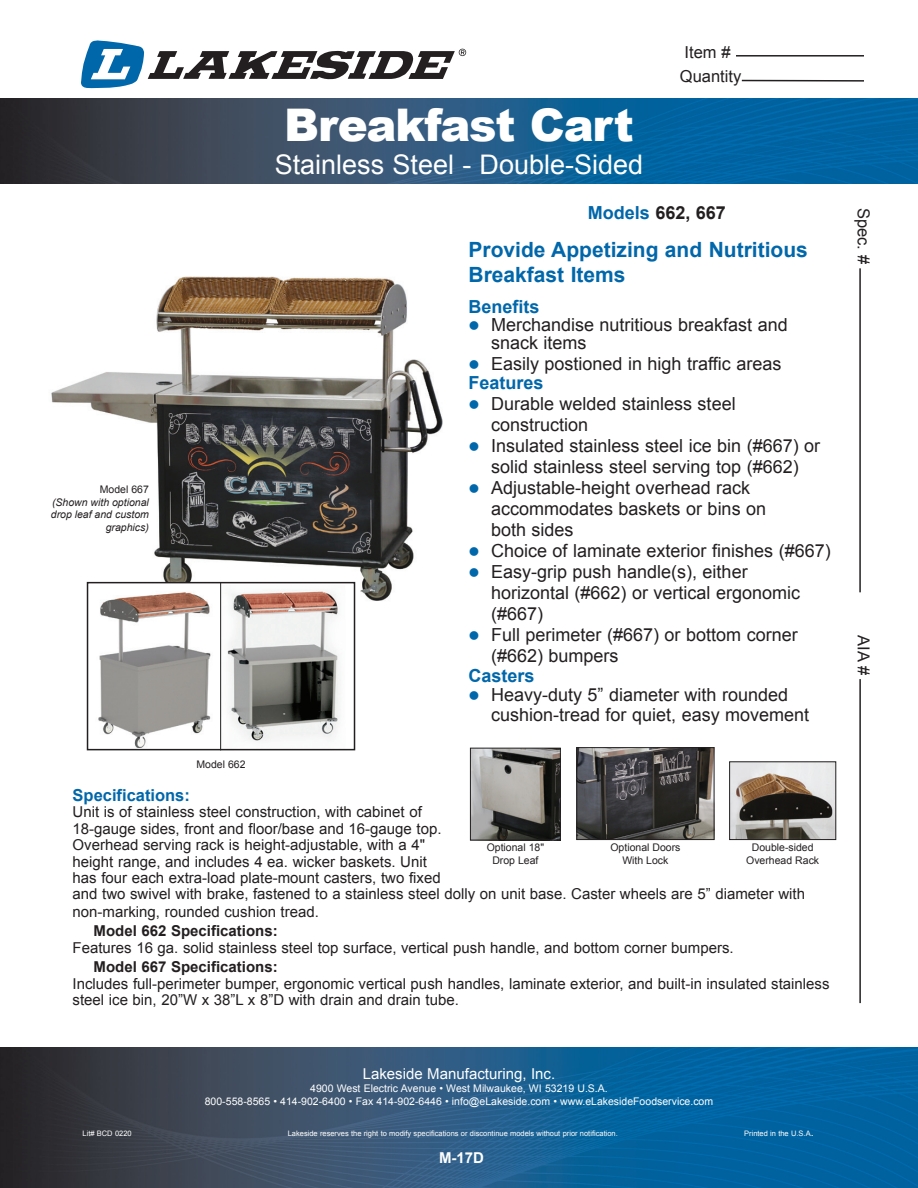
<style>
.page{position:relative;width:918px;height:1188px;background:#fff}
.page>*{position:absolute;margin:0;border:0;box-sizing:border-box;transform-origin:0 0}
.t1{font:900 45px "Arial";letter-spacing:-.025em;color:#fff}
.t2{font:27px "Arial";color:#fff}
.t3{font:700 21px/25.5px "Arial";color:#0067aa}
.t4{font:18px/21px "Arial";color:#231f20}
.t5{font:700 18px "Arial";color:#0067aa}
.t6{font:700 18px "Arial";color:#231f20}
.t7{font:16.5px/23.9px "Arial";color:#231f20}
.t8{font:700 16.5px "Arial";color:#0067aa}
.t9{font:15px/16.4px "Arial";color:#231f20}
.t10{font:700 15px "Arial";color:#231f20}
.t11{font:15px "Arial";color:#fff}
.t12{font:700 15px "Arial";color:#fff}
.t13{font:10.5px/12.6px "Arial";color:#fff;text-align:center}
.t14{font:10.5px/12.6px "Arial";color:#231f20;text-align:center}
.t15{font:italic 10.5px/12.6px "Arial";color:#231f20;text-align:right}
.t16{font:7.5px "Arial";color:#fff}
.s1{color:#0067aa}
.s2{font-weight:700;color:#0067aa}
.s3{font-size:10.5px}
</style>
<div class="page">
<hr style="left:859px;top:679px;width:2px;height:324px;background:#231f20">
<hr style="left:859px;top:268px;width:2px;height:324px;background:#231f20">
<hr style="left:736px;top:55px;width:128px;height:2px;background:#231f20">
<img style="left:51px;top:276px;width:392px;height:332px">
<hr style="left:742px;top:80px;width:122px;height:2px;background:#231f20">
<img style="left:0;top:1047px;width:918px;height:141px">
<img style="left:0;top:99px;width:918px;height:84px">
<svg style="left:81px;top:40px;width:385px;height:49px"></svg>
<img style="left:578px;top:749px;width:134px;height:89px">
<div style="left:576px;top:747px;width:138px;height:93px;border:1px solid #231f20"></div>
<img style="left:472px;top:750px;width:87px;height:88px">
<div style="left:470px;top:748px;width:91px;height:92px;border:1px solid #231f20"></div>
<img style="left:731px;top:763px;width:103px;height:75px">
<div style="left:729px;top:761px;width:107px;height:79px;border:1px solid #231f20"></div>
<img style="left:221px;top:585px;width:131px;height:162px">
<img style="left:91px;top:585px;width:125px;height:162px">
<hr style="left:220px;top:583px;width:1px;height:167px;background:#231f20">
<div style="left:87px;top:582px;width:268px;height:168px;border:2px solid #231f20"></div>
<p class="t7" style="left:680px;top:40px;width:63px">Item #<br>Quantity</p>
<h1 class="t1" style="left:284px;top:93px;width:351px">Breakfast Cart</h1>
<h2 class="t2" style="left:275px;top:147px;width:370px">Stainless Steel - Double-Sided</h2>
<p class="t6" style="left:588px;top:201px;width:140px"><span class="s1">Models</span> 662, 667</p>
<p class="t14" style="left:100px;top:483px;width:51px">Model 667</p>
<p class="t15" style="left:51px;top:496px;width:100px">(Shown with optional drop leaf and custom graphics)</p>
<p class="t14" style="left:197px;top:758px;width:51px">Model 662</p>
<h3 class="t3" style="left:469px;top:237px;width:341px">Provide Appetizing and Nutritious<br>Breakfast Items</h3>
<p class="t5" style="left:469px;top:295px;width:73px">Benefits</p>
<p class="t4" style="left:491px;top:316px;width:298px;line-height:18px;text-indent:-23px"><span class="s1">●</span> Merchandise nutritious breakfast and snack items</p>
<p class="t4" style="left:469px;top:354px;width:314px;line-height:19.5px"><span class="s1">●</span> Easily postioned in high traffic areas<br><span class="s2">Features</span></p>
<p class="t4" style="left:491px;top:394px;width:246px;text-indent:-23px"><span class="s1">●</span> Durable welded stainless steel construction</p>
<p class="t4" style="left:469px;top:436px;width:353px;text-align:center"><span class="s1">●</span> Insulated stainless steel ice bin (#667) or solid stainless steel serving top (#662)</p>
<p class="t4" style="left:491px;top:478px;width:277px;text-indent:-23px"><span class="s1">●</span> Adjustable-height overhead rack accommodates baskets or bins on both sides</p>
<p class="t4" style="left:469px;top:541px;width:364px"><span class="s1">●</span> Choice of laminate exterior finishes (#667)</p>
<p class="t4" style="left:491px;top:562px;width:311px;text-indent:-23px"><span class="s1">●</span> Easy-grip push handle(s), either horizontal (#662) or vertical ergonomic (#667)</p>
<p class="t4" style="left:491px;top:625px;width:308px;text-indent:-23px"><span class="s1">●</span> Full perimeter (#667) or bottom corner (#662) bumpers</p>
<p class="t5" style="left:469px;top:664px;width:68px">Casters</p>
<p class="t4" style="left:491px;top:685px;width:320px;line-height:19.5px;text-indent:-23px"><span class="s1">●</span> Heavy-duty 5” diameter with rounded cushion-tread for quiet, easy movement</p>
<p class="t8" style="left:73px;top:784px;width:119px">Specifications:</p>
<p class="t9" style="left:73px;top:804px;width:734px">Unit is of stainless steel construction, with cabinet of<br>18-gauge sides, front and floor/base and 16-gauge top.<br>Overhead serving rack is height-adjustable, with a 4"<br>height range, and includes 4 ea. wicker baskets. Unit<br>has four each extra-load plate-mount casters, two fixed<br>and two swivel with brake, fastened to a stainless steel dolly on unit base. Caster wheels are 5” diameter with</p>
<p class="t9" style="left:73px;top:904px;width:248px">non-marking, rounded cushion tread.</p>
<p class="t10" style="left:94px;top:921px;width:186px">Model 662 Specifications:</p>
<p class="t9" style="left:73px;top:940px;width:663px">Features 16 ga. solid stainless steel top surface, vertical push handle, and bottom corner bumpers.</p>
<p class="t10" style="left:94px;top:957px;width:186px">Model 667 Specifications:</p>
<p class="t9" style="left:73px;top:976px;width:759px">Includes full-perimeter bumper, ergonomic vertical push handles, laminate exterior, and built-in insulated stainless steel ice bin, 20”W x 38”L x 8”D with drain and drain tube.</p>
<p class="t14" style="left:487px;top:842px;width:59px">Optional 18"<br>Drop Leaf</p>
<p class="t14" style="left:746px;top:842px;width:74px">Double-sided<br>Overhead Rack</p>
<p class="t14" style="left:610px;top:842px;width:72px">Optional Doors<br>With Lock</p>
<p class="t11" style="left:363px;top:1064px;width:194px">Lakeside Manufacturing, Inc.</p>
<p class="t13" style="left:205px;top:1082px;width:510px">4900 West Electric Avenue • West Milwaukee, WI 53219 U.S.A.<br>800-558-8565 • 414-902-6400 • Fax 414-902-6446 • info@eLakeside.com • www.eLakesideFoodservice.com</p>
<p class="t16" style="left:82px;top:1128px;width:51px">Lit# BCD 0220</p>
<p class="t16" style="left:288px;top:1128px;width:332px">Lakeside reserves the right to modify specifications or discontinue models without prior notification.</p>
<p class="t16" style="left:744px;top:1128px;width:71px">Printed in the U.S.A<span class="s3">.</span></p>
<p class="t12" style="left:439px;top:1148px;width:46px">M-17D</p>
<p class="t7" style="left:876px;top:208px;width:58px;rotate:90deg">Spec. #</p>
<p class="t7" style="left:876px;top:635px;width:41px;rotate:90deg">AIA #</p>
</div>
